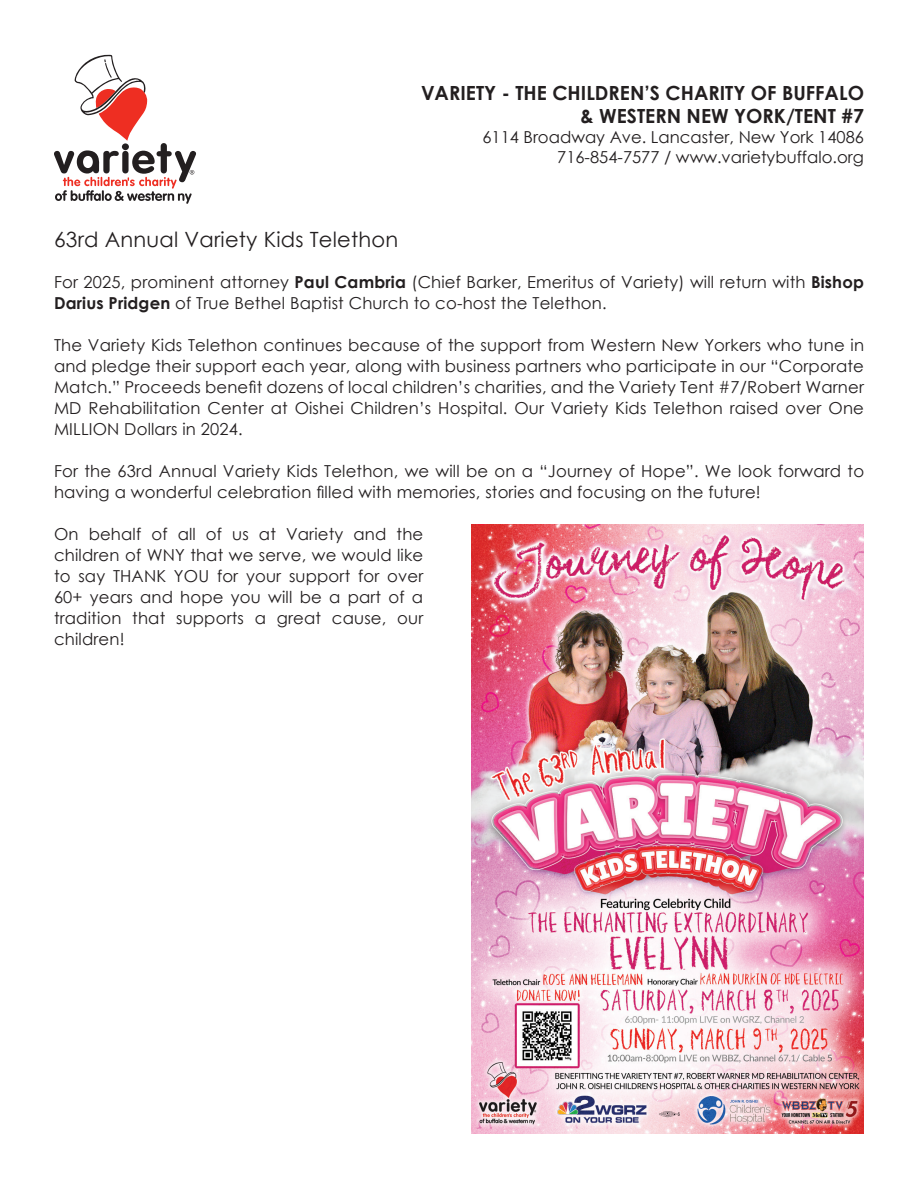
<style>
.page{position:relative;width:918px;height:1188px;background:#fff}
.page>*{position:absolute;margin:0;border:0;box-sizing:border-box;transform-origin:0 0}
.t1{font:21px "Century Gothic";letter-spacing:.01em;color:#231f20}
.t2{font:700 19.5px "Century Gothic";color:#231f20}
.t3{font:16.5px/21px "Century Gothic";letter-spacing:.01em;color:#231f20}
.s1{font-weight:700}
</style>
<div class="page">
<svg style="left:54px;top:54px;width:142px;height:150px"></svg>
<img style="left:472px;top:525px;width:392px;height:609px">
<svg style="left:659px;top:1111px;width:21px;height:6px"></svg>
<p class="t2" style="left:421px;top:78px;width:445px">VARIETY - THE CHILDREN’S CHARITY OF BUFFALO</p>
<p class="t2" style="left:580px;top:102px;width:285px">&amp; WESTERN NEW YORK/TENT #7</p>
<p class="t3" style="left:482px;top:127px;width:383px">6114 Broadway Ave. Lancaster, New York 14086</p>
<p class="t3" style="left:557px;top:146px;width:308px">716-854-7577 / www.varietybuffalo.org</p>
<p class="t1" style="left:54px;top:225px;width:346px">63rd Annual Variety Kids Telethon</p>
<p class="t3" style="left:54px;top:271px;width:811px">For 2025, prominent attorney <span class="s1">Paul Cambria</span> (Chief Barker, Emeritus of Variety) will return with <span class="s1">Bishop<br>Darius Pridgen</span> of True Bethel Baptist Church to co-host the Telethon.</p>
<p class="t3" style="left:54px;top:334px;width:812px;text-align:justify">The Variety Kids Telethon continues because of the support from Western New Yorkers who tune in and pledge their support each year, along with business partners who participate in our “Corporate Match.” Proceeds benefit dozens of local children’s charities, and the Variety Tent #7/Robert Warner MD Rehabilitation Center at Oishei Children’s Hospital. Our Variety Kids Telethon raised over One MILLION Dollars in 2024.</p>
<p class="t3" style="left:54px;top:460px;width:812px">For the 63rd Annual Variety Kids Telethon, we will be on a “Journey of Hope”. We look forward to having a wonderful celebration filled with memories, stories and focusing on the future!</p>
<p class="t3" style="left:54px;top:523px;width:371px;text-align:justify">On behalf of all of us at Variety and the children of WNY that we serve, we would like to say THANK YOU for your support for over 60+ years and hope you will be a part of a tradition that supports a great cause, our children!</p>
</div>
